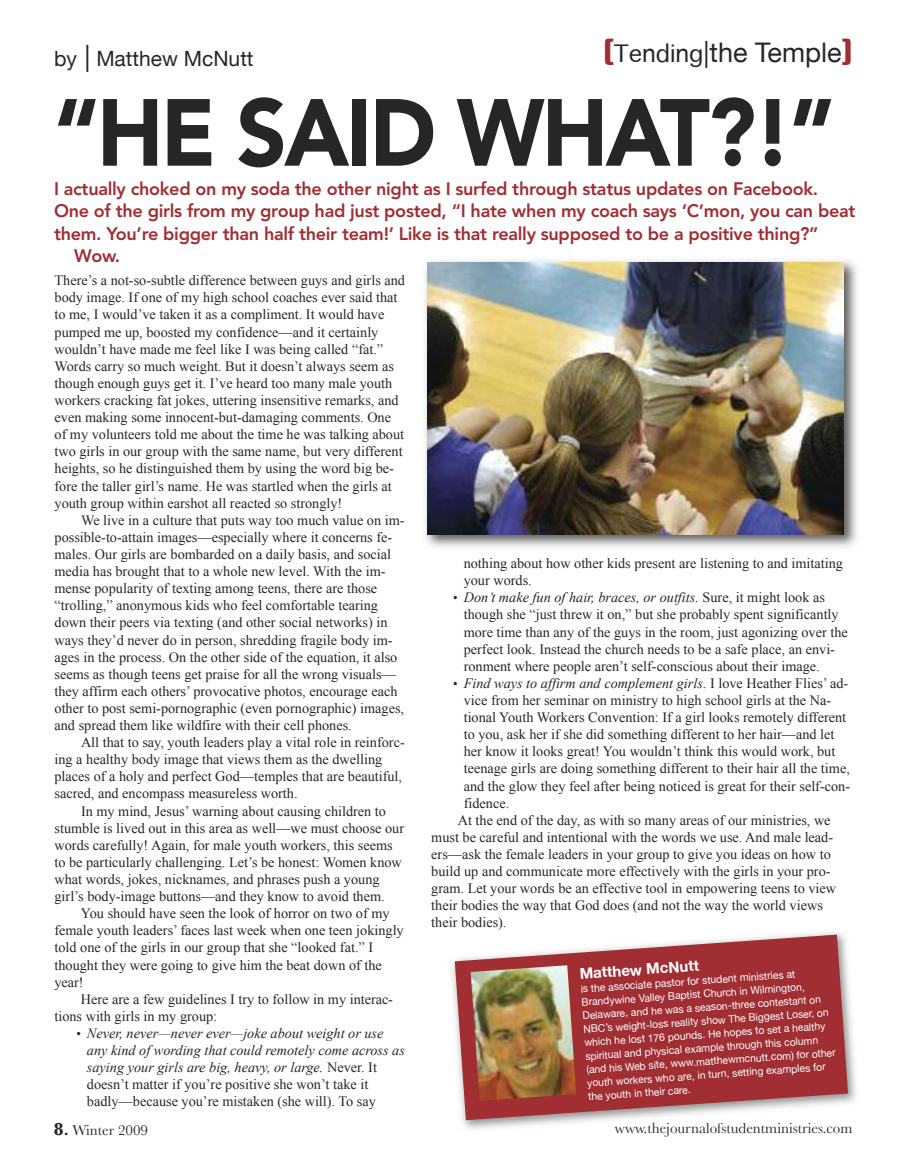
<style>
.page{position:relative;width:905px;height:1175px;background:#fff}
.page>*{position:absolute;margin:0;border:0;box-sizing:border-box;transform-origin:0 0}
.t1{font:900 94.05px "Avenir";letter-spacing:-.03em;color:#272627;scale:.93 1}
.t2{font:27px "Helvetica Neue";color:#272627}
.t3{font:21px "Helvetica Neue";color:#272627}
.t4{font:800 18px "Avenir";letter-spacing:-.015em;color:#a02e33}
.t5{font:15px "Baskerville";color:#272627}
.t6{font:700 15px "Helvetica Neue";color:#fff}
.t7{font:14.25px/17.1px "Times New Roman";color:#272627}
.t8{font:italic 14.25px/17.1px "Times New Roman";color:#272627}
.t9{font:10.5px/13.5px "Helvetica Neue";color:#fff}
.s1{font-family:"Haettenschweiler";font-size:37.5px;color:#a02e33}
.s2{font-size:27px}
.s3{font-style:normal;font-size:13.5px}
.s4{font-style:normal}
.s5{font-weight:700;font-size:18px}
.s6{font-weight:700}
.s7{font-size:13.5px}
.s8{font-style:italic}
</style>
<div class="page">
<img style="left:452px;top:932px;width:404px;height:197px">
<svg style="left:650px;top:1122px;width:6px;height:3px"></svg>
<svg style="left:455px;top:934px;width:393px;height:186px;fill:#a02e33"></svg>
<img style="left:470px;top:965px;width:106px;height:135px">
<img style="left:425px;top:260px;width:432px;height:287px">
<img style="left:427px;top:262px;width:416px;height:272px">
<h2 class="t2" style="left:604px;top:36px;width:248px"><span class="s1">(</span> ■ ■ |the Temple<span class="s1">)</span></h2>
<h1 class="t1" style="left:54px;top:95px;width:841px">“HE SAID WHAT?!”</h1>
<h3 class="t3" style="left:54px;top:46px;width:201px">by <span class="s2">|</span> Matthew McNutt</h3>
<p class="t4" style="left:54px;top:181px;width:765px">I actually choked on my soda the other night as I surfed through status updates on Facebook.</p>
<p class="t4" style="left:54px;top:204px;width:803px">One of the girls from my group had just posted, “I hate when my coach says ‘C’mon, you can beat</p>
<p class="t4" style="left:54px;top:226px;width:766px">them. You’re bigger than half their team!’ Like is that really supposed to be a positive thing?”</p>
<p class="t4" style="left:74px;top:249px;width:47px">Wow.</p>
<p class="t7" style="left:55px;top:272px;width:352px">There’s a not-so-subtle difference between guys and girls and body image. If one of my high school coaches ever said that to me, I would’ve taken it as a compliment. It would have pumped me up, boosted my confidence—and it certainly wouldn’t have made me feel like I was being called “fat.” Words carry so much weight. But it doesn’t always seem as though enough guys get it. I’ve heard too many male youth workers cracking fat jokes, uttering insensitive remarks, and even making some innocent-but-damaging comments. One of my volunteers told me about the time he was talking about two girls in our group with the same name, but very different heights, so he distinguished them by using the word big be&shy;fore the taller girl’s name. He was startled when the girls at youth group within earshot all reacted so strongly!</p>
<p class="t7" style="left:55px;top:511px;width:351px;text-indent:26px">We live in a culture that puts way too much value on im&shy;possible-to-attain images—especially where it concerns fe&shy;males. Our girls are bombarded on a daily basis, and social media has brought that to a whole new level. With the im&shy;mense popularity of texting among teens, there are those “trolling,” anonymous kids who feel comfortable tearing down their peers via texting (and other social networks) in ways they’d never do in person, shredding fragile body im&shy;ages in the process. On the other side of the equation, it also seems as though teens get praise for all the wrong visuals— they affirm each others’ provocative photos, encourage each other to post semi-pornographic (even pornographic) images, and spread them like wildfire with their cell phones.</p>
<p class="t7" style="left:55px;top:734px;width:352px;text-indent:26px">All that to say, youth leaders play a vital role in reinforc&shy;ing a healthy body image that views them as the dwelling places of a holy and perfect God—temples that are beautiful, sacred, and encompass measureless worth.</p>
<p class="t7" style="left:54px;top:802px;width:351px;text-indent:27px">In my mind, Jesus’ warning about causing children to stumble is lived out in this area as well—we must choose our words carefully! Again, for male youth workers, this seems to be particularly challenging. Let’s be honest: Women know what words, jokes, nicknames, and phrases push a young girl’s body-image buttons—and they know to avoid them.</p>
<p class="t7" style="left:54px;top:905px;width:351px;text-indent:27px">You should have seen the look of horror on two of my female youth leaders’ faces last week when one teen jokingly told one of the girls in our group that she “looked fat.” I thought they were going to give him the beat down of the year!</p>
<p class="t7" style="left:54px;top:990px;width:340px;text-indent:26px">Here are a few guidelines I try to follow in my interac&shy;tions with girls in my group:</p>
<p class="t8" style="left:87px;top:1024px;width:319px;text-indent:-10px"><span class="s3">•</span> Never, never—never ever—joke about weight or use any kind of wording that could remotely come across as saying your girls are big, heavy, or large. <span class="s4">Never. It doesn’t matter if you’re positive she won’t take it badly—because you’re mistaken (she will). To say</span></p>
<p class="t5" style="left:54px;top:1121px;width:96px"><span class="s5">8</span><span class="s6">.</span> Winter 2009</p>
<p class="t7" style="left:463px;top:555px;width:381px">nothing about how other kids present are listening to and imitating your words.</p>
<p class="t7" style="left:463px;top:589px;width:385px;text-indent:-10px"><span class="s7">•</span> <span class="s8">Don’t make fun of hair, braces, or outfits.</span> Sure, it might look as though she “just threw it on,” but she probably spent significantly more time than any of the guys in the room, just agonizing over the perfect look. Instead the church needs to be a safe place, an envi&shy;ronment where people aren’t self-conscious about their image.</p>
<p class="t8" style="left:453px;top:674px;width:396px"><span class="s3">•</span> Find ways to affirm and complement girls<span class="s4">. I love Heather Flies’ ad-</span></p>
<p class="t7" style="left:463px;top:691px;width:369px">vice from her seminar on ministry to high school girls at the Na-</p>
<p class="t7" style="left:463px;top:708px;width:384px">tional Youth Workers Convention: If a girl looks remotely different</p>
<p class="t7" style="left:463px;top:726px;width:372px">to you, ask her if she did something different to her hair—and let</p>
<p class="t7" style="left:463px;top:743px;width:373px">her know it looks great! You wouldn’t think this would work, but</p>
<p class="t7" style="left:463px;top:760px;width:387px">teenage girls are doing something different to their hair all the time,</p>
<p class="t7" style="left:463px;top:777px;width:388px">and the glow they feel after being noticed is great for their self-con-</p>
<p class="t7" style="left:463px;top:794px;width:47px">fidence.</p>
<p class="t7" style="left:458px;top:811px;width:374px">At the end of the day, as with so many areas of our ministries, we</p>
<p class="t7" style="left:431px;top:828px;width:403px">must be careful and intentional with the words we use. And male lead-</p>
<p class="t7" style="left:431px;top:845px;width:401px">ers—ask the female leaders in your group to give you ideas on how to</p>
<p class="t7" style="left:431px;top:862px;width:401px">build up and communicate more effectively with the girls in your pro-</p>
<p class="t7" style="left:431px;top:879px;width:406px">gram. Let your words be an effective tool in empowering teens to view</p>
<p class="t7" style="left:431px;top:897px;width:393px">their bodies the way that God does (and not the way the world views</p>
<p class="t7" style="left:431px;top:914px;width:77px">their bodies).</p>
<p class="t6" style="left:579px;top:964px;width:121px;rotate:-4deg">Matthew McNutt</p>
<p class="t9" style="left:580px;top:981px;width:251px;rotate:-4deg">is the associate pastor for student ministries at Brandywine Valley Baptist Church in Wilmington, Delaware, and he was a season-three contestant on NBC’s weight-loss reality show The Biggest Loser, on which he lost 176 pounds. He hopes to set a healthy spiritual and physical example through this column (and his Web site, www.matthewmcnutt.com) for other youth workers who are, in turn, setting examples for the youth in their care.</p>
<p class="t5" style="left:615px;top:1119px;width:239px">www.thejournalofstudentministries.com</p>
</div>
